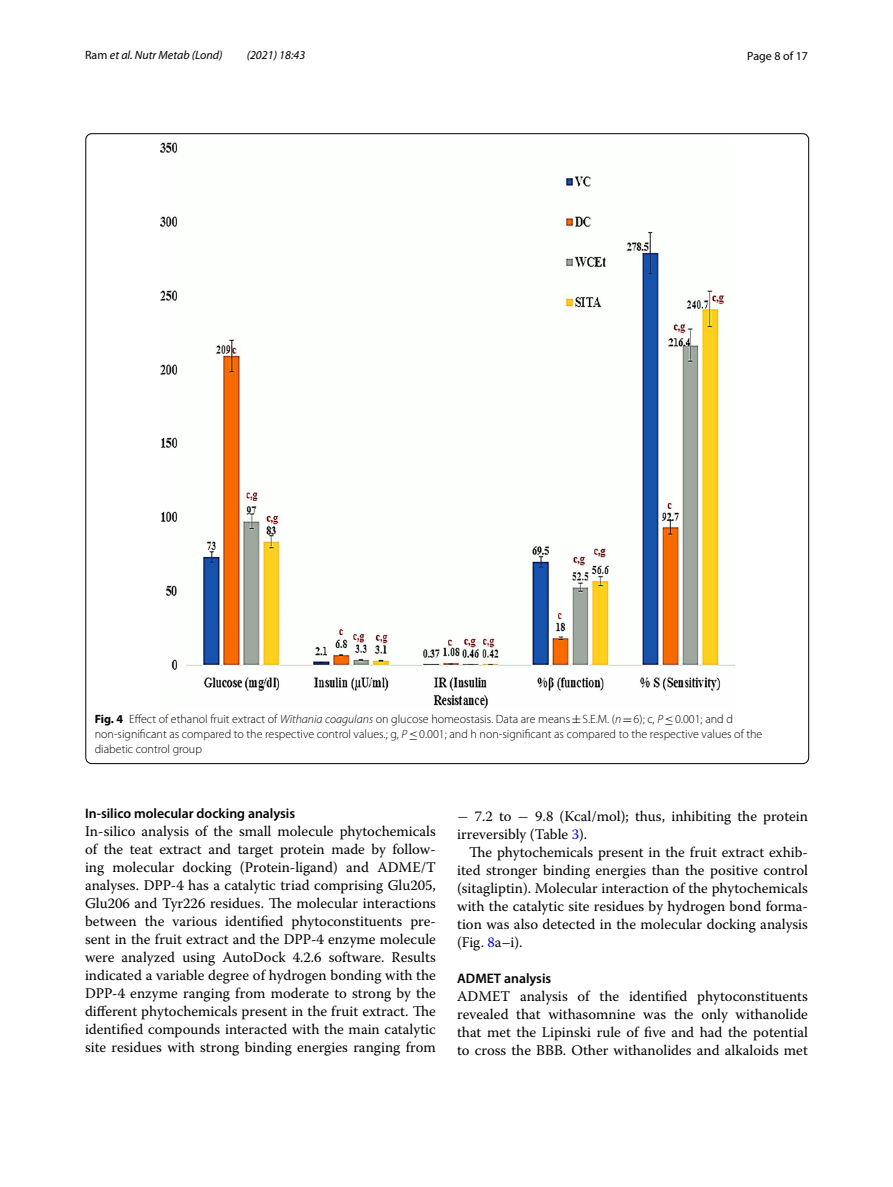
<style>
.page{position:relative;width:893px;height:1187px;background:#fff}
.page>*{position:absolute;margin:0;border:0;box-sizing:border-box;transform-origin:0 0}
.t1{font:14.7px/18px "Warnock Pro";color:#000;text-align:justify}
.t2{font:600 13.8px "Myriad Pro";color:#000}
.t3{font:300 12px/15px "Myriad Pro";color:#000}
.t4{font:italic 12px "Myriad Pro";color:#000}
.t5{font:12px "Myriad Pro";color:#000}
.s1{font-style:normal}
.s2{font-weight:700}
.s3{font-style:italic}
.s4{font-family:"MTSY";font-weight:400}
.s5{font-family:"MTSY"}
.s6{color:#00f}
</style>
<div class="page">
<img style="left:160px;top:143px;width:574px;height:565px">
<p class="t4" style="left:85px;top:48px;width:139px"><span class="s1">Ram</span> et al. Nutr Metab (Lond)</p>
<p class="t4" style="left:247px;top:48px;width:60px">(2021) 18:43</p>
<p class="t5" style="left:747px;top:48px;width:62px">Page 8 of 17</p>
<p class="t3" style="left:95px;top:712px;width:669px"><span class="s2">Fig. 4</span> Effect of ethanol fruit extract of <span class="s3">Withania coagulans</span> on glucose homeostasis. Data are means<span class="s4">±</span>S.E.M. (<span class="s3">n</span><span class="s4">=</span>6); c, <span class="s3">P</span><span class="s4">≤</span>0.001; and d non-significant as compared to the respective control values.; g, <span class="s3">P</span><span class="s4">≤</span>0.001; and h non-significant as compared to the respective values of the diabetic control group</p>
<p class="t2" style="left:85px;top:804px;width:212px">In‑silico molecular docking analysis</p>
<p class="t1" style="left:85px;top:822px;width:352px">In-silico analysis of the small molecule phytochemicals of the teat extract and target protein made by follow&shy;ing molecular docking (Protein-ligand) and ADME/T analyses. DPP-4 has a catalytic triad comprising Glu205, Glu206 and Tyr226 residues. The molecular interactions between the various identified phytoconstituents pre&shy;sent in the fruit extract and the DPP-4 enzyme molecule were analyzed using AutoDock 4.2.6 software. Results indicated a variable degree of hydrogen bonding with the DPP-4 enzyme ranging from moderate to strong by the different phytochemicals present in the fruit extract. The identified compounds interacted with the main catalytic site residues with strong binding energies ranging from</p>
<p class="t1" style="left:457px;top:806px;width:352px"><span class="s5">−</span> 7.2 to <span class="s5">−</span> 9.8 (Kcal/mol); thus, inhibiting the protein irreversibly (Table <span class="s6">3</span>).</p>
<p class="t1" style="left:457px;top:842px;width:352px;text-indent:12px">The phytochemicals present in the fruit extract exhib&shy;ited stronger binding energies than the positive control (sitagliptin). Molecular interaction of the phytochemicals with the catalytic site residues by hydrogen bond forma&shy;tion was also detected in the molecular docking analysis (Fig. <span class="s6">8</span>a–i).</p>
<p class="t2" style="left:457px;top:969px;width:96px">ADMET analysis</p>
<p class="t1" style="left:457px;top:986px;width:352px">ADMET analysis of the identified phytoconstituents revealed that withasomnine was the only withanolide that met the Lipinski rule of five and had the potential to cross the BBB. Other withanolides and alkaloids met</p>
</div>
